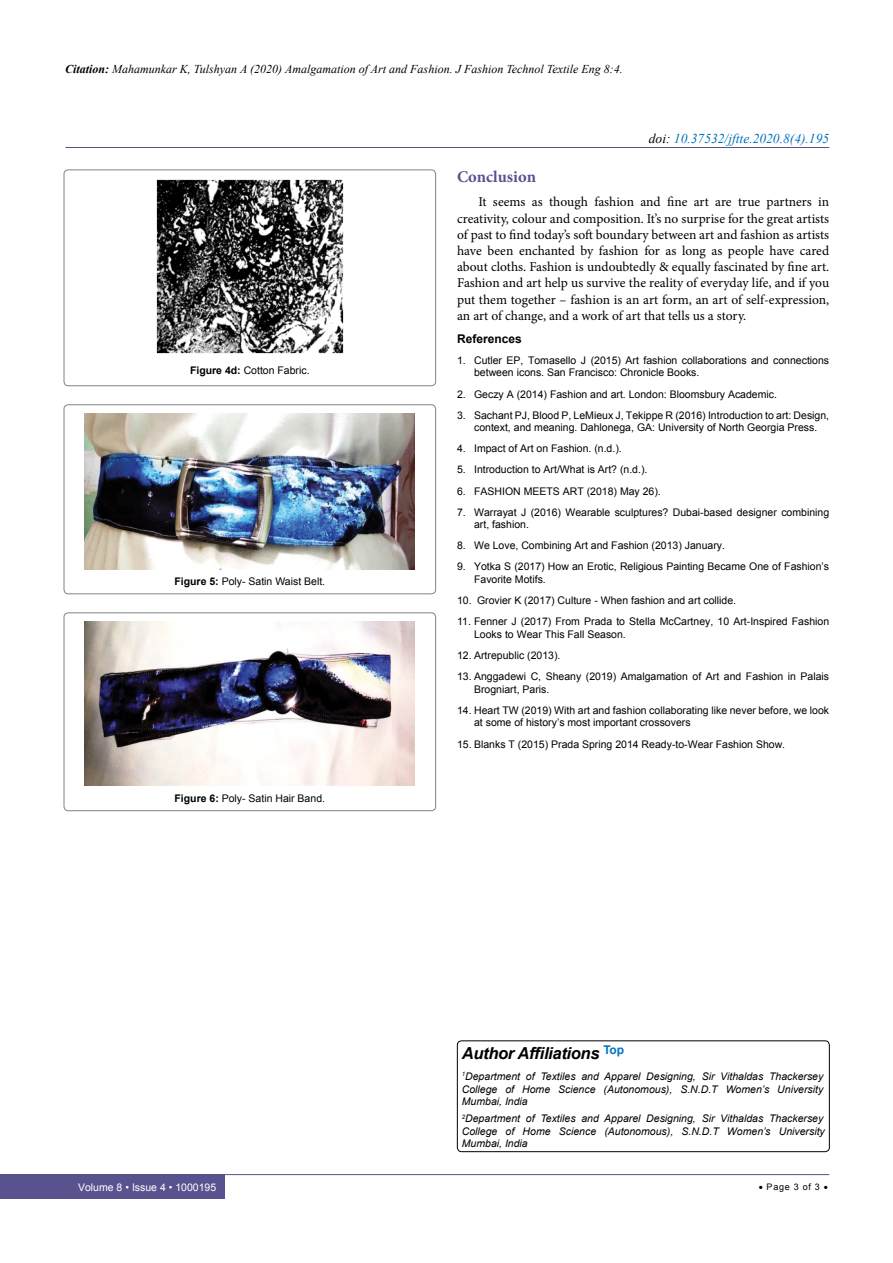
<style>
.page{position:relative;width:893px;height:1263px;background:#fff}
.page>*{position:absolute;margin:0;border:0;box-sizing:border-box;transform-origin:0 0}
.t1{font:italic 700 16.5px "Arial";letter-spacing:-.02em;color:#000}
.t2{font:700 16.5px "Minion Pro";color:#58528f}
.t3{font:13.5px/16.2px "Minion Pro";letter-spacing:-.005em;color:#000;text-align:justify}
.t4{font:italic 13.5px "Times New Roman";color:#0072bc}
.t5{font:italic 12px "Times New Roman";color:#000}
.t6{font:700 12px "Arial";color:#000}
.t7{font:10.5px/12.6px "Arial";color:#000}
.t8{font:italic 10.5px/12.6px "Arial";color:#000;text-align:justify}
.t9{font:10.5px "Arial";color:#fff}
.t10{font:9px "Arial";letter-spacing:.08em;color:#000}
.s1{font-weight:700}
.s2{color:#000}
</style>
<div class="page">
<hr style="left:221px;top:1174px;width:608px;height:1px;background:#58528f">
<hr style="left:65px;top:147px;width:764px;height:1px;background:#58528f">
<div style="left:0;top:1174px;width:225px;height:25px;background:#58528f"></div>
<div style="left:64px;top:170px;width:372px;height:216px;border:1px solid #000;border-radius:4px"></div>
<img style="left:156px;top:179px;width:188px;height:174px">
<div style="left:64px;top:404px;width:372px;height:190px;border:1px solid #000;border-radius:4px"></div>
<img style="left:85px;top:413px;width:330px;height:156px">
<div style="left:64px;top:613px;width:372px;height:198px;border:1px solid #000;border-radius:4px"></div>
<img style="left:85px;top:621px;width:330px;height:164px">
<div style="left:457px;top:1040px;width:373px;height:112px;border:1px solid #000;border-radius:4px"></div>
<p class="t5" style="left:65px;top:61px;width:559px"><span class="s1">Citation:</span> Mahamunkar K, Tulshyan A (2020) Amalgamation of Art and Fashion. J Fashion Technol Textile Eng 8:4.</p>
<p class="t4" style="left:649px;top:129px;width:182px"><span class="s2">doi:</span> 10.37532/jftte.2020.8(4).195</p>
<p class="t7" style="left:190px;top:364px;width:121px"><span class="s1">Figure 4d:</span> Cotton Fabric.</p>
<p class="t7" style="left:174px;top:575px;width:152px"><span class="s1">Figure 5:</span> Poly- Satin Waist Belt.</p>
<p class="t7" style="left:175px;top:792px;width:152px"><span class="s1">Figure 6:</span> Poly- Satin Hair Band.</p>
<h1 class="t2" style="left:457px;top:165px;width:81px">Conclusion</h1>
<p class="t3" style="left:457px;top:194px;width:374px;text-indent:21px">It seems as though fashion and fine art are true partners in creativity, colour and composition. It’s no surprise for the great artists of past to find today’s soft boundary between art and fashion as artists have been enchanted by fashion for as long as people have cared about cloths. Fashion is undoubtedly &amp; equally fascinated by fine art.<br>Fashion and art help us survive the reality of everyday life, and if you put them together – fashion is an art form, an art of self-expression, an art of change, and a work of art that tells us a story.</p>
<p class="t6" style="left:457px;top:330px;width:66px">References</p>
<p class="t7" style="left:474px;top:354px;width:357px;text-indent:-17px">1. Cutler EP, Tomasello J (2015) Art fashion collaborations and connections between icons. San Francisco: Chronicle Books.</p>
<p class="t7" style="left:457px;top:388px;width:321px">2. Geczy A (2014) Fashion and art. London: Bloomsbury Academic.</p>
<p class="t7" style="left:457px;top:409px;width:374px;text-align:center">3. Sachant PJ, Blood P, LeMieux J, Tekippe R (2016) Introduction to art: Design, context, and meaning. Dahlonega, GA: University of North Georgia Press.</p>
<p class="t7" style="left:457px;top:442px;width:166px">4. Impact of Art on Fashion. (n.d.).</p>
<p class="t7" style="left:457px;top:463px;width:192px">5. Introduction to Art/What is Art? (n.d.).</p>
<p class="t7" style="left:457px;top:485px;width:205px">6. FASHION MEETS ART (2018) May 26).</p>
<p class="t7" style="left:474px;top:506px;width:357px;text-indent:-17px">7. Warrayat J (2016) Wearable sculptures? Dubai-based designer combining art, fashion.</p>
<p class="t7" style="left:457px;top:539px;width:269px">8. We Love, Combining Art and Fashion (2013) January.</p>
<p class="t7" style="left:474px;top:561px;width:357px;text-indent:-17px">9. Yotka S (2017) How an Erotic, Religious Painting Became One of Fashion’s<br>Favorite Motifs.</p>
<p class="t7" style="left:457px;top:594px;width:281px">10. Grovier K (2017) Culture - When fashion and art collide.</p>
<p class="t7" style="left:474px;top:615px;width:357px;text-indent:-17px">11. Fenner J (2017) From Prada to Stella McCartney, 10 Art-Inspired Fashion<br>Looks to Wear This Fall Season.</p>
<p class="t7" style="left:457px;top:649px;width:105px">12. Artrepublic (2013).</p>
<p class="t7" style="left:474px;top:670px;width:357px;text-indent:-17px">13. Anggadewi C, Sheany (2019) Amalgamation of Art and Fashion in Palais<br>Brogniart, Paris.</p>
<p class="t7" style="left:474px;top:704px;width:357px;text-indent:-17px">14. Heart TW (2019) With art and fashion collaborating like never before, we look at some of history’s most important crossovers</p>
<p class="t7" style="left:457px;top:738px;width:330px">15. Blanks T (2015) Prada Spring 2014 Ready-to-Wear Fashion Show.</p>
<h1 class="t1" style="left:462px;top:1042px;width:164px">Author Affiliations <sup>Top</sup></h1>
<p class="t8" style="left:462px;top:1070px;width:363px"><sup>1</sup>Department of Textiles and Apparel Designing, Sir Vithaldas Thackersey College of Home Science (Autonomous), S.N.D.T Women’s University Mumbai, India</p>
<p class="t8" style="left:462px;top:1112px;width:364px;text-align:left"><sup>2</sup>Department of Textiles and Apparel Designing, Sir Vithaldas Thackersey<br>College of Home Science (Autonomous), S.N.D.T Women’s University<br>Mumbai, India</p>
<p class="t9" style="left:78px;top:1180px;width:140px">Volume 8 • Issue 4 • 1000195</p>
<p class="t10" style="left:759px;top:1181px;width:71px">• Page 3 of 3 •</p>
</div>
